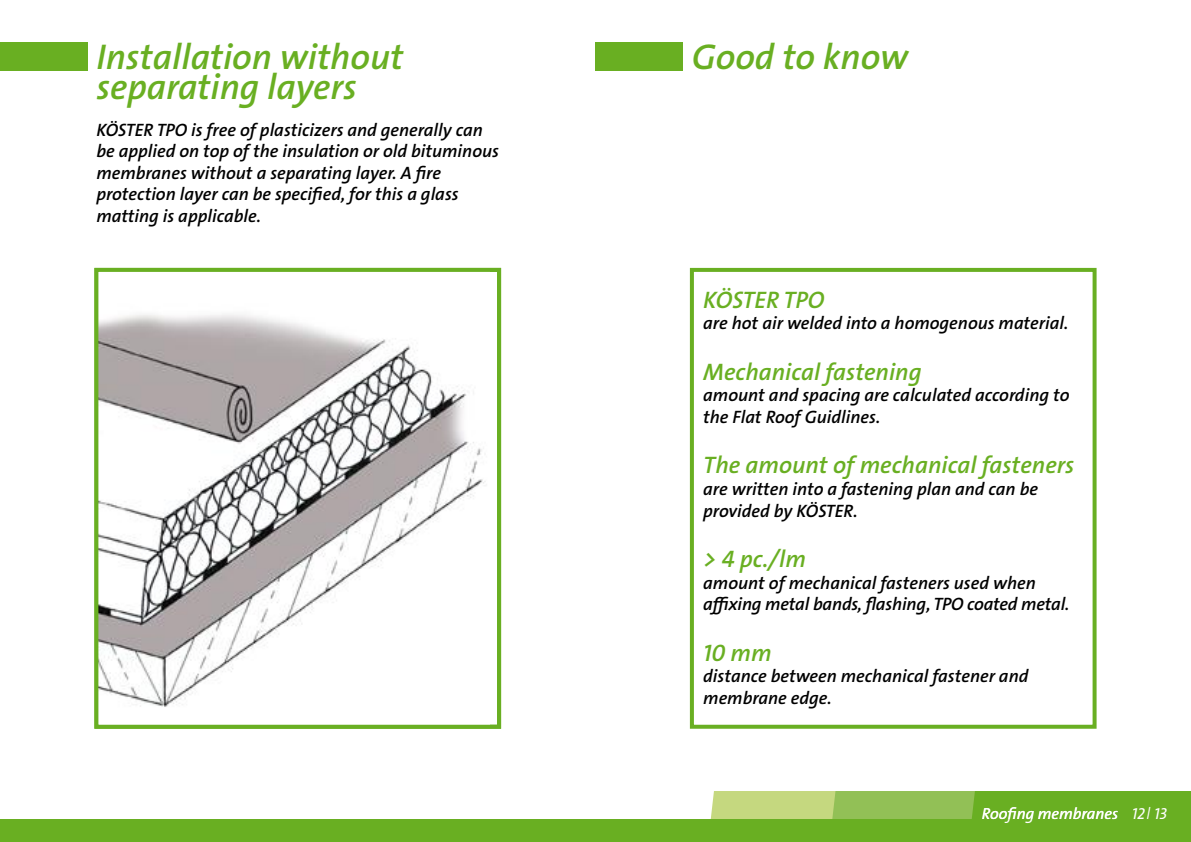
<style>
.page{position:relative;width:1191px;height:842px;background:#fff}
.page>*{position:absolute;margin:0;border:0;box-sizing:border-box;transform-origin:0 0}
.t1{font:36px/30px "The Sans LP6 Se Bld IT";color:#69af22}
.t2{font:24px "The Sans LP6 Se Bld IT";color:#69af22}
.t3{font:18px/21.6px "The Sans LP6 Se Bld IT";color:#000}
.t4{font:16px "The Sans LP5 Plain IT";color:#fff}
</style>
<div class="page">
<svg style="left:710px;top:791px;width:481px;height:28px;background:#8cbe49"></svg>
<div style="left:690px;top:268px;width:406px;height:461px;border:4px solid #69af22"></div>
<div style="left:0;top:819px;width:1191px;height:23px;background:#69af22"></div>
<div style="left:0;top:43px;width:88px;height:28px;background:#69af22"></div>
<div style="left:595px;top:43px;width:88px;height:28px;background:#69af22"></div>
<img style="left:99px;top:314px;width:387px;height:393px">
<div style="left:94px;top:268px;width:407px;height:461px;border:4px solid #69af22"></div>
<h1 class="t1" style="left:96px;top:43px;width:308px">Installation without separating layers</h1>
<p class="t3" style="left:96px;top:119px;width:404px">KÖSTER TPO is free of plasticizers and generally can be applied on top of the insulation or old bituminous membranes without a separating layer. A fire protection layer can be specified, for this a glass matting is applicable.</p>
<h1 class="t1" style="left:692px;top:43px;width:218px">Good to know</h1>
<h2 class="t2" style="left:703px;top:284px;width:122px">KÖSTER TPO</h2>
<p class="t3" style="left:703px;top:313px;width:366px">are hot air welded into a homogenous material.</p>
<h2 class="t2" style="left:703px;top:356px;width:220px">Mechanical fastening</h2>
<p class="t3" style="left:703px;top:385px;width:368px">amount and spacing are calculated according to the Flat Roof Guidlines.</p>
<h2 class="t2" style="left:703px;top:450px;width:372px">The amount of mechanical fasteners</h2>
<p class="t3" style="left:703px;top:479px;width:336px">are written into a fastening plan and can be provided by KÖSTER.</p>
<h2 class="t2" style="left:703px;top:544px;width:104px">&gt; 4 pc./lm</h2>
<p class="t3" style="left:703px;top:572px;width:368px">amount of mechanical fasteners used when affixing metal bands, flashing, TPO coated metal.</p>
<h2 class="t2" style="left:703px;top:637px;width:70px">10 mm</h2>
<p class="t3" style="left:703px;top:666px;width:327px">distance between mechanical fastener and membrane edge.</p>
<p class="t4" style="left:982px;top:804px;width:138px">Roofing membranes</p>
<p class="t4" style="left:1131px;top:804px;width:37px">12| 13</p>
</div>
